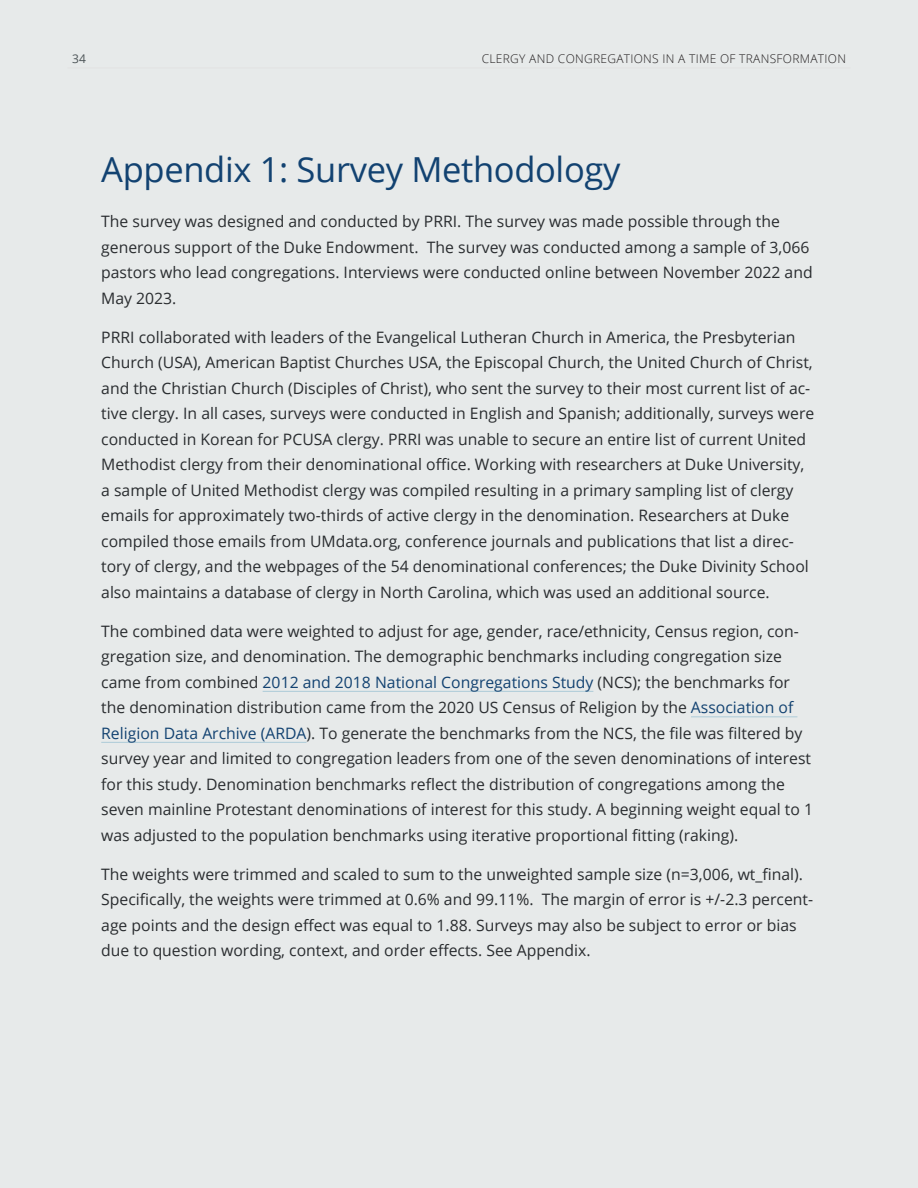
<style>
.page{position:relative;width:918px;height:1188px;background:#e7eaea}
.page>*{position:absolute;margin:0;border:0;box-sizing:border-box;transform-origin:0 0}
.L1{font:34.5px "Open Sans";letter-spacing:-.01em;color:#124271}
.t1{font:15.75px/25.5px "Open Sans";color:#292c2f}
.t2{font:300 12px "Open Sans";letter-spacing:.025em;color:#231f20}
.t3{font:12px "Open Sans";color:#4c5457}
.s1{color:#124271}
</style>
<div class="page">
<hr style="left:68px;top:67px;width:782px;height:2px;background:#e3e3e3">
<hr style="left:263px;top:691px;width:330px;height:1px;background:#adcbd8">
<hr style="left:691px;top:716px;width:106px;height:1px;background:#adcbd8">
<hr style="left:101px;top:742px;width:205px;height:1px;background:#adcbd8">
<p class="t3" style="left:72px;top:51px;width:16px">34</p>
<p class="t2" style="left:482px;top:51px;width:366px">CLERGY AND CONGREGATIONS IN A TIME OF TRANSFORMATION</p>
<p class="L1" style="left:101px;top:145px;width:521px">Appendix 1: Survey Methodology</p>
<p class="t1" style="left:101px;top:209px;width:713px">The survey was designed and conducted by PRRI. The survey was made possible through the generous support of the Duke Endowment. The survey was conducted among a sample of 3,066 pastors who lead congregations. Interviews were conducted online between November 2022 and May 2023.</p>
<p class="t1" style="left:101px;top:324px;width:715px">PRRI collaborated with leaders of the Evangelical Lutheran Church in America, the Presbyterian Church (USA), American Baptist Churches USA, the Episcopal Church, the United Church of Christ, and the Christian Church (Disciples of Christ), who sent the survey to their most current list of ac&shy;tive clergy. In all cases, surveys were conducted in English and Spanish; additionally, surveys were conducted in Korean for PCUSA clergy. PRRI was unable to secure an entire list of current United Methodist clergy from their denominational office. Working with researchers at Duke University, a sample of United Methodist clergy was compiled resulting in a primary sampling list of clergy emails for approximately two-thirds of active clergy in the denomination. Researchers at Duke compiled those emails from UMdata.org, conference journals and publications that list a direc&shy;tory of clergy, and the webpages of the 54 denominational conferences; the Duke Divinity School also maintains a database of clergy in North Carolina, which was used an additional source.</p>
<p class="t1" style="left:101px;top:618px;width:713px">The combined data were weighted to adjust for age, gender, race/ethnicity, Census region, con&shy;gregation size, and denomination. The demographic benchmarks including congregation size came from combined <span class="s1">2012 and 2018 National Congregations Study</span> (NCS); the benchmarks for the denomination distribution came from the 2020 US Census of Religion by the <span class="s1">Association of Religion Data Archive (ARDA</span>). To generate the benchmarks from the NCS, the file was filtered by survey year and limited to congregation leaders from one of the seven denominations of interest for this study. Denomination benchmarks reflect the distribution of congregations among the seven mainline Protestant denominations of interest for this study. A beginning weight equal to 1 was adjusted to the population benchmarks using iterative proportional fitting (raking).</p>
<p class="t1" style="left:101px;top:861px;width:713px">The weights were trimmed and scaled to sum to the unweighted sample size (n=3,006, wt_final).<br>Specifically, the weights were trimmed at 0.6% and 99.11%. The margin of error is +/-2.3 percent&shy;age points and the design effect was equal to 1.88. Surveys may also be subject to error or bias due to question wording, context, and order effects. See Appendix.</p>
</div>
